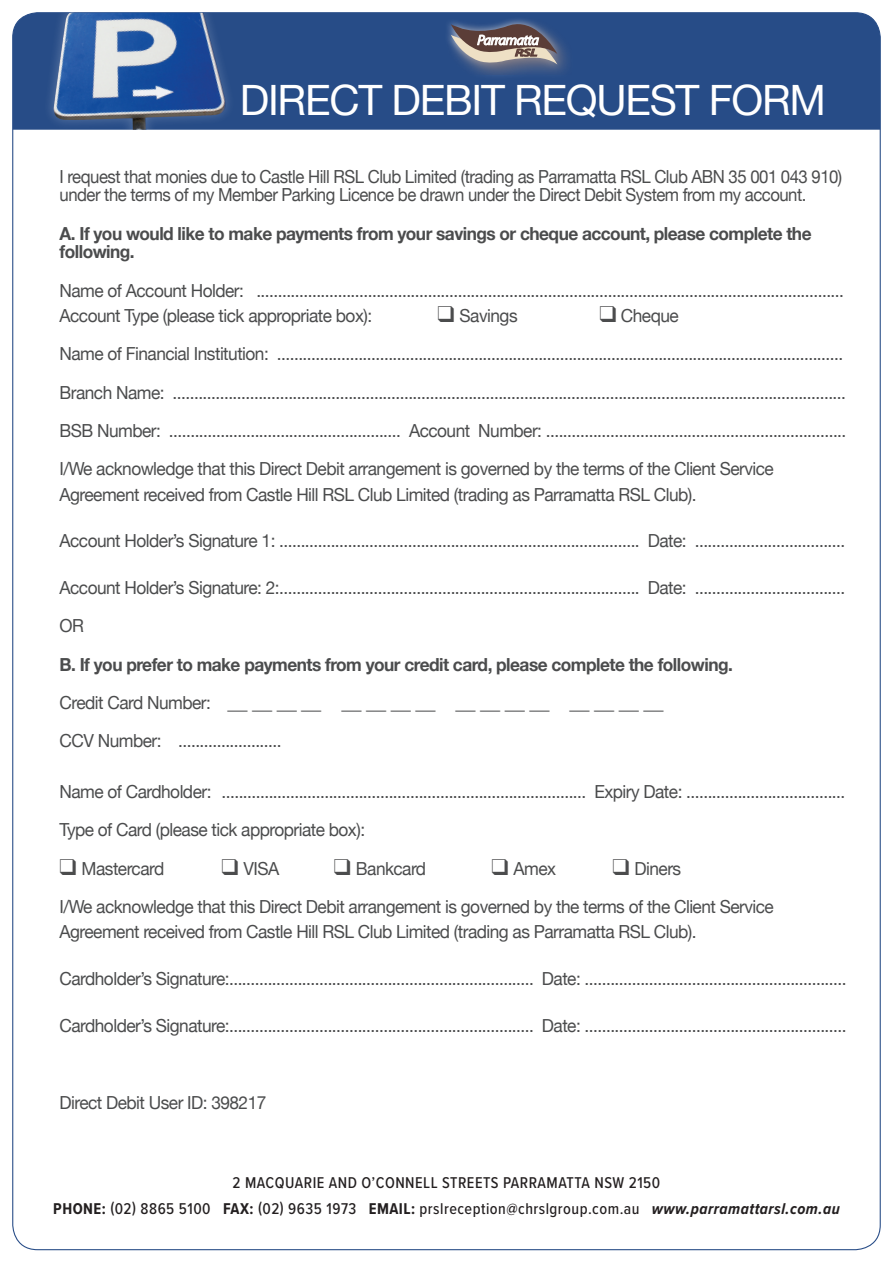
<style>
.page{position:relative;width:893px;height:1263px;background:#fff}
.page>*{position:absolute;margin:0;border:0;box-sizing:border-box;transform-origin:0 0}
.t1{font:41.85px "Helvetica Neue";letter-spacing:-.03em;color:#fff}
.t2{font:18px/25.5px "Helvetica Neue";letter-spacing:-.03em;color:#4b4c4d;scale:.96 1}
.t3{font:18px/18px "Helvetica Neue";letter-spacing:-.03em;color:#4b4c4d;scale:.93 1}
.t4{font:700 18px/18px "Helvetica Neue";letter-spacing:-.03em;color:#4b4c4d;scale:.96 1}
.t5{font:500 16.2px/26.4px "Proxima Nova Cond";letter-spacing:.03em;color:#231f20;text-align:center}
.t6{font:italic 14.4px "Myriad Pro";letter-spacing:-.035em;color:#fff}
.t7{font:italic 600 10.5px "Myriad Pro";color:#5b3d37;scale:1.49 1}
.s1{font-size:21px}
.s2{font-weight:700}
.s3{font-weight:700;font-style:italic}
</style>
<div class="page">
<div style="left:256px;top:13px;width:624px;height:117px;background:#274c87"></div>
<div style="left:13px;top:13px;width:243px;height:117px;background:#274c87"></div>
<img style="left:53px;top:13px;width:174px;height:117px">
<div style="left:443px;top:14px;width:133px;height:67px;background:#274c87"></div>
<div style="left:445px;top:17px;width:126px;height:58px;background:#5b3d37;opacity:.5"></div>
<svg style="left:451px;top:24px;width:106px;height:41px;background:#847e83"></svg>
<p class="t6" style="left:477px;top:31px;width:64px">Parramatta</p>
<p class="t7" style="left:515px;top:46px;width:17px">RSL</p>
<p class="t1" style="left:240px;top:75px;width:588px">DIRECT DEBIT REQUEST FORM</p>
<p class="t3" style="left:60px;top:167px;width:843px">I request that monies due to Castle Hill RSL Club Limited (trading as Parramatta RSL Club ABN 35 001 043 910) under the terms of my Member Parking Licence be drawn under the Direct Debit System from my account.</p>
<p class="t4" style="left:60px;top:224px;width:785px">A. If you would like to make payments from your savings or cheque account, please complete the following.</p>
<p class="t2" style="left:60px;top:277px;width:819px">Name of Account Holder: .........................................................................................................................................<br>Account Type (please tick appropriate box):</p>
<p class="t2" style="left:438px;top:303px;width:85px">❑ Savings</p>
<p class="t2" style="left:600px;top:303px;width:84px">❑ Cheque</p>
<p class="t2" style="left:60px;top:341px;width:818px">Name of Financial Institution: ....................................................................................................................................</p>
<p class="t2" style="left:60px;top:379px;width:821px">Branch Name: .............................................................................................................................................................</p>
<p class="t2" style="left:60px;top:417px;width:821px">BSB Number: ...................................................... Account Number: ......................................................................</p>
<p class="t2" style="left:60px;top:456px;width:746px">I/We acknowledge that this Direct Debit arrangement is governed by the terms of the Client Service<br>Agreement received from Castle Hill RSL Club Limited (trading as Parramatta RSL Club).</p>
<p class="t2" style="left:60px;top:528px;width:820px">Account Holder’s Signature 1: .................................................................................... Date: ...................................</p>
<p class="t2" style="left:60px;top:575px;width:820px">Account Holder’s Signature: 2:.................................................................................... Date: ...................................</p>
<p class="t2" style="left:60px;top:613px;width:27px">OR</p>
<p class="t4" style="left:60px;top:655px;width:703px">B. If you prefer to make payments from your credit card, please complete the following.</p>
<p class="t2" style="left:60px;top:689px;width:631px">Credit Card Number: <span class="s1">____ ____ ____ ____</span></p>
<p class="t2" style="left:60px;top:728px;width:233px">CCV Number: ........................</p>
<p class="t2" style="left:60px;top:779px;width:820px">Name of Cardholder: ..................................................................................... Expiry Date: .....................................</p>
<p class="t2" style="left:60px;top:817px;width:320px">Type of Card (please tick appropriate box):</p>
<p class="t2" style="left:60px;top:855px;width:111px">❑ Mastercard</p>
<p class="t2" style="left:222px;top:855px;width:62px">❑ VISA</p>
<p class="t2" style="left:334px;top:855px;width:98px">❑ Bankcard</p>
<p class="t2" style="left:492px;top:855px;width:69px">❑ Amex</p>
<p class="t2" style="left:612px;top:855px;width:73px">❑ Diners</p>
<p class="t2" style="left:60px;top:893px;width:746px">I/We acknowledge that this Direct Debit arrangement is governed by the terms of the Client Service<br>Agreement received from Castle Hill RSL Club Limited (trading as Parramatta RSL Club).</p>
<p class="t2" style="left:60px;top:966px;width:821px">Cardholder’s Signature:....................................................................... Date: .............................................................</p>
<p class="t2" style="left:60px;top:1012px;width:821px">Cardholder’s Signature:....................................................................... Date: .............................................................</p>
<p class="t2" style="left:60px;top:1089px;width:217px">Direct Debit User ID: 398217</p>
<p class="t5" style="left:53px;top:1169px;width:788px">2 MACQUARIE AND O’CONNELL STREETS PARRAMATTA NSW 2150<br><span class="s2">PHONE:</span> (02) 8865 5100 <span class="s2">FAX:</span> (02) 9635 1973 <span class="s2">EMAIL:</span> prslreception@chrslgroup.com.au <span class="s3">www.parramattarsl.com.au</span></p>
</div>
